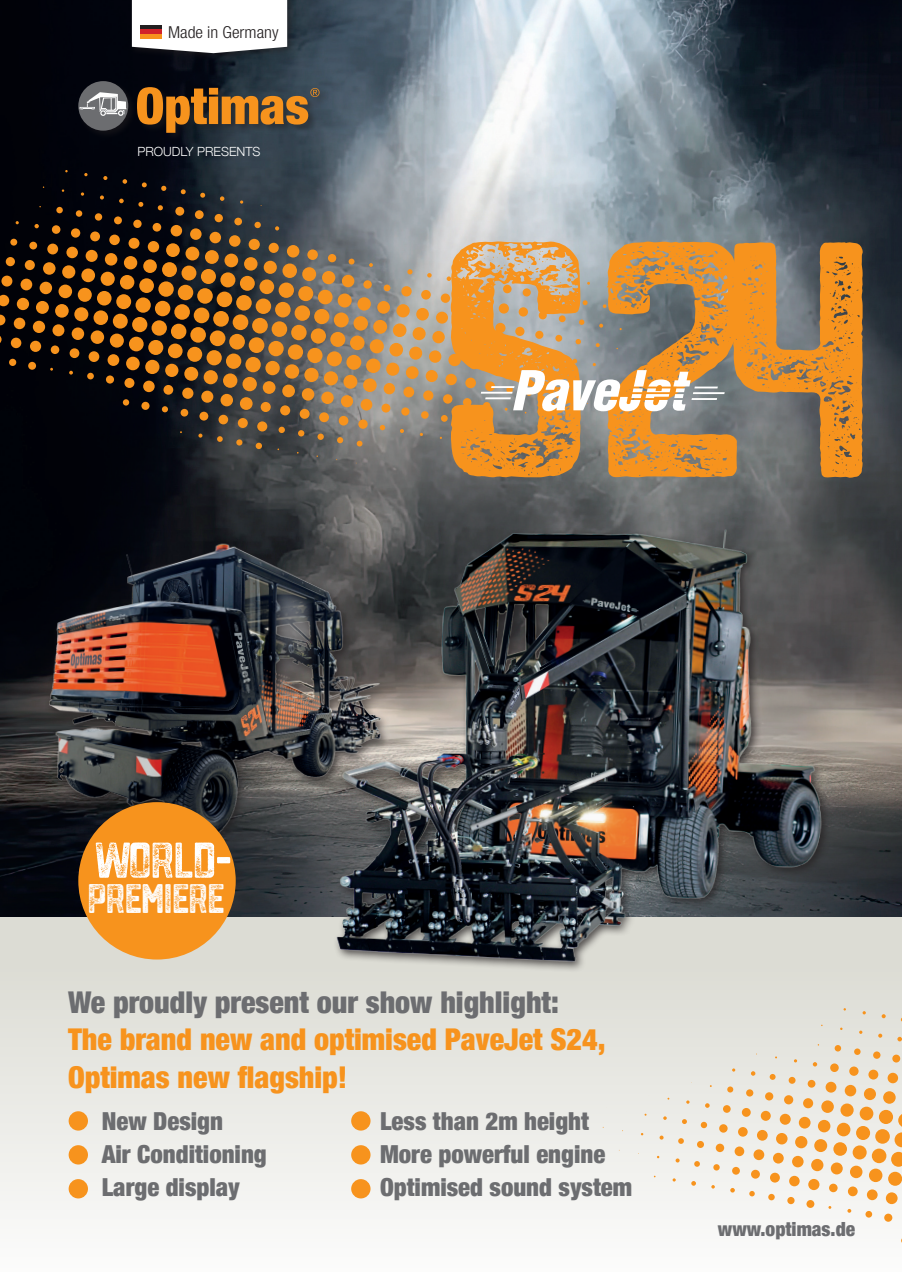
<style>
.page{position:relative;width:902px;height:1272px;background:#fff}
.page>*{position:absolute;margin:0;border:0;box-sizing:border-box;transform-origin:0 0}
.t1{font:390.6px "Sanhurst Wide Grunge";color:#f7931d}
.t2{font:58.5px "Sanhurst Wide Grunge";letter-spacing:-.06em;color:#fff}
.t3{font:48px "Sanhurst Wide Grunge";letter-spacing:-.06em;color:#fff}
.t4{font:900 condensed 30px "Helvetica Neue";color:#f7931d}
.t5{font:900 condensed 30px "Helvetica Neue";color:#6c6d70}
.t6{font:900 condensed 24.75px "Helvetica Neue";color:#6c6d70}
.t7{font:900 condensed 19.5px "Helvetica Neue";color:#6c6d70}
.t8{font:300 condensed 16.5px "Helvetica Neue";color:#231f20;scale:1.07 1}
.t9{font:300 12.6px "Helvetica Neue";color:#fff}
</style>
<div class="page">
<img style="left:0;top:0;width:901px;height:917px">
<div style="left:0;top:917px;width:901px;height:354px;background:linear-gradient(to bottom,#d8d8cf,#fbfbfa)"></div>
<img style="left:320px;top:477px;width:523px;height:519px">
<svg style="left:0;top:170px;width:647px;height:293px;background:#73685a"></svg>
<div style="left:128px;top:0;width:168px;height:62px;background:#231f20;opacity:.55"></div>
<svg style="left:132px;top:0;width:155px;height:53px"></svg>
<svg style="left:140px;top:26px;width:22px;height:4px"></svg>
<hr style="left:140px;top:30px;width:22px;height:4px;background:#d1232a">
<hr style="left:140px;top:34px;width:22px;height:4px;background:#f7931d">
<div style="left:69px;top:1111px;width:19px;height:19px;background:#f7931d;border-radius:50%"></div>
<div style="left:69px;top:1145px;width:19px;height:19px;background:#f7931d;border-radius:50%"></div>
<div style="left:69px;top:1179px;width:19px;height:19px;background:#f7931d;border-radius:50%"></div>
<div style="left:351px;top:1111px;width:19px;height:19px;background:#f7931d;border-radius:50%"></div>
<div style="left:351px;top:1145px;width:19px;height:19px;background:#f7931d;border-radius:50%"></div>
<div style="left:351px;top:1179px;width:19px;height:19px;background:#f7931d;border-radius:50%"></div>
<div style="left:77px;top:79px;width:251px;height:63px;background:#231f20;opacity:.5"></div>
<div style="left:78px;top:81px;width:50px;height:50px;background:#6c6d70;border-radius:50%"></div>
<svg style="left:80px;top:92px;width:46px;height:24px"></svg>
<svg style="left:137px;top:87px;width:182px;height:46px;background:#825a2a"></svg>
<img style="left:37px;top:530px;width:359px;height:321px">
<svg style="left:602px;top:1008px;width:299px;height:263px"></svg>
<div style="left:78px;top:802px;width:158px;height:157px;background:#f7931d;border-radius:50%"></div>
<svg style="left:513px;top:370px;width:177px;height:41px"></svg>
<hr style="left:491px;top:386px;width:23px;height:2px;background:#fff">
<hr style="left:480px;top:392px;width:32px;height:1px;background:#fff">
<hr style="left:485px;top:397px;width:26px;height:2px;background:#fff">
<hr style="left:694px;top:386px;width:23px;height:2px;background:#fff">
<hr style="left:692px;top:392px;width:32px;height:2px;background:#fff">
<hr style="left:691px;top:398px;width:26px;height:2px;background:#fff">
<svg style="left:272px;top:584px;width:48px;height:148px;background:#544d4c"></svg>
<p class="t8" style="left:168px;top:22px;width:105px">Made in Germany</p>
<p class="t9" style="left:137px;top:141px;width:124px">PROUDLY PRESENTS</p>
<p class="t2" style="left:96px;top:829px;width:143px">WORLD-</p>
<p class="t3" style="left:89px;top:873px;width:140px">PREMIERE</p>
<p class="t1" style="left:451px;top:157px;width:455px">S24</p>
<p class="t5" style="left:68px;top:977px;width:492px">We proudly present our show highlight:</p>
<p class="t4" style="left:68px;top:1014px;width:539px">The brand new and optimised PaveJet S24,</p>
<p class="t4" style="left:68px;top:1052px;width:281px">Optimas new flagship!</p>
<p class="t6" style="left:102px;top:1100px;width:123px">New Design</p>
<p class="t6" style="left:102px;top:1133px;width:166px">Air Conditioning</p>
<p class="t6" style="left:102px;top:1166px;width:139px">Large display</p>
<p class="t6" style="left:380px;top:1100px;width:210px">Less than 2m height</p>
<p class="t6" style="left:380px;top:1133px;width:227px">More powerful engine</p>
<p class="t6" style="left:380px;top:1166px;width:253px">Optimised sound system</p>
<p class="t7" style="left:717px;top:1212px;width:139px">www.optimas.de</p>
</div>
